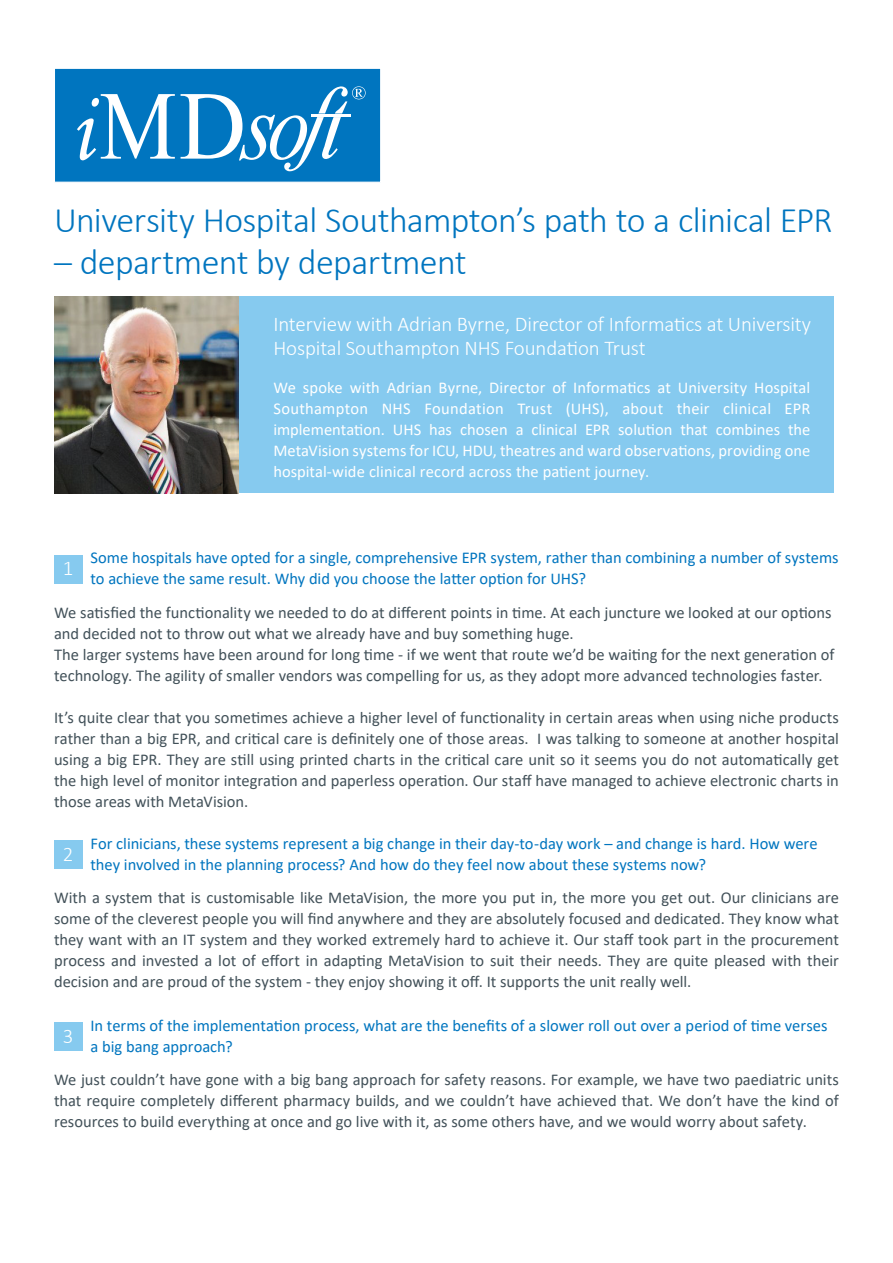
<style>
.page{position:relative;width:893px;height:1263px;background:#fff}
.page>*{position:absolute;margin:0;border:0;box-sizing:border-box;transform-origin:0 0}
.t1{font:300 36px "Calibri";letter-spacing:-.02em;color:#0075bf}
.t2{font:300 21px/24px "Calibri";letter-spacing:-.005em;color:#fff}
.t3{font:16.5px/21px "Calibri";color:#425159;text-align:justify}
.t4{font:16.5px/21px "Calibri";color:#0075bf}
.t5{font:16.5px/21px "Calibri";letter-spacing:.005em;color:#fff;text-align:justify}
</style>
<div class="page">
<div style="left:54px;top:297px;width:779px;height:196px;background:#86caef"></div>
<div style="left:54px;top:68px;width:327px;height:115px;background:#0075bf;border:1px solid #fff"></div>
<svg style="left:181px;top:86px;width:185px;height:85px"></svg>
<svg style="left:77px;top:94px;width:98px;height:66px"></svg>
<div style="left:54px;top:555px;width:28px;height:28px;background:#86caef"></div>
<div style="left:54px;top:1022px;width:28px;height:28px;background:#86caef"></div>
<div style="left:54px;top:841px;width:28px;height:28px;background:#86caef"></div>
<img style="left:54px;top:297px;width:185px;height:196px">
<h1 class="t1" style="left:54px;top:198px;width:780px">University Hospital Southampton’s path to a clinical EPR</h1>
<h1 class="t1" style="left:54px;top:240px;width:414px">– department by department</h1>
<p class="t2" style="left:273px;top:311px;width:539px">Interview with Adrian Byrne, Director of Informatics at University<br>Hospital Southampton NHS Foundation Trust</p>
<p class="t5" style="left:273px;top:376px;width:539px">We spoke with Adrian Byrne, Director of Informatics at University Hospital Southampton NHS Foundation Trust (UHS), about their clinical EPR implementation. UHS has chosen a clinical EPR solution that combines the MetaVision systems for ICU, HDU, theatres and ward observations, providing one hospital-wide clinical record across the patient journey.</p>
<p class="t2" style="left:63px;top:556px;width:12px">1</p>
<p class="t4" style="left:91px;top:547px;width:750px">Some hospitals have opted for a single, comprehensive EPR system, rather than combining a number of systems to achieve the same result. Why did you choose the latter option for UHS?</p>
<p class="t3" style="left:54px;top:601px;width:782px;text-align:left">We satisfied the functionality we needed to do at different points in time. At each juncture we looked at our options and decided not to throw out what we already have and buy something huge.<br>The larger systems have been around for long time - if we went that route we’d be waiting for the next generation of technology. The agility of smaller vendors was compelling for us, as they adopt more advanced technologies faster.</p>
<p class="t3" style="left:54px;top:706px;width:786px">It’s quite clear that you sometimes achieve a higher level of functionality in certain areas when using niche products rather than a big EPR, and critical care is definitely one of those areas. I was talking to someone at another hospital using a big EPR. They are still using printed charts in the critical care unit so it seems you do not automatically get the high level of monitor integration and paperless operation. Our staff have managed to achieve electronic charts in those areas with MetaVision.</p>
<p class="t2" style="left:63px;top:842px;width:12px">2</p>
<p class="t4" style="left:91px;top:832px;width:729px">For clinicians, these systems represent a big change in their day-to-day work – and change is hard. How were they involved in the planning process? And how do they feel now about these systems now?</p>
<p class="t3" style="left:54px;top:887px;width:786px">With a system that is customisable like MetaVision, the more you put in, the more you get out. Our clinicians are some of the cleverest people you will find anywhere and they are absolutely focused and dedicated. They know what they want with an IT system and they worked extremely hard to achieve it. Our staff took part in the procurement process and invested a lot of effort in adapting MetaVision to suit their needs. They are quite pleased with their decision and are proud of the system - they enjoy showing it off. It supports the unit really well.</p>
<p class="t2" style="left:63px;top:1023px;width:12px">3</p>
<p class="t4" style="left:91px;top:1014px;width:738px">In terms of the implementation process, what are the benefits of a slower roll out over a period of time verses a big bang approach?</p>
<p class="t3" style="left:54px;top:1068px;width:786px">We just couldn’t have gone with a big bang approach for safety reasons. For example, we have two paediatric units that require completely different pharmacy builds, and we couldn’t have achieved that. We don’t have the kind of resources to build everything at once and go live with it, as some others have, and we would worry about safety.</p>
</div>
